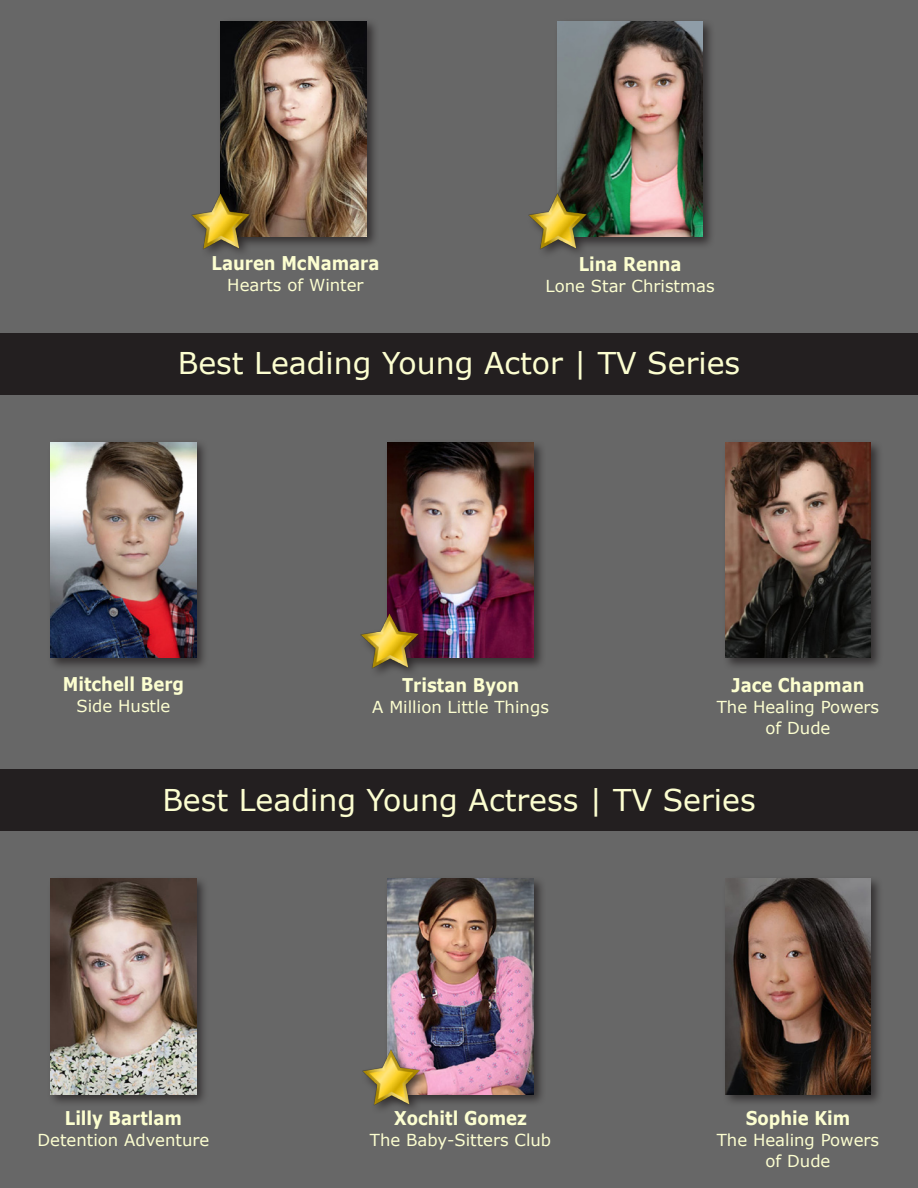
<style>
.page{position:relative;width:918px;height:1188px;background:#676767}
.page>*{position:absolute;margin:0;border:0;box-sizing:border-box;transform-origin:0 0}
.t1{font:30px "Verdana";color:#fcfed0}
.t2{font:700 18.9px "Verdana";color:#fcfed0;scale:.87 1}
.t3{font:16.5px/21px "Verdana";color:#fcfed0;text-align:center}
</style>
<div class="page">
<div style="left:554px;top:18px;width:162px;height:231px;background:#231f20;opacity:.75"></div>
<img style="left:557px;top:21px;width:146px;height:216px">
<div style="left:217px;top:18px;width:162px;height:232px;background:#231f20;opacity:.75"></div>
<img style="left:221px;top:21px;width:145px;height:216px">
<div style="left:384px;top:439px;width:162px;height:232px;background:#231f20;opacity:.75"></div>
<img style="left:388px;top:442px;width:145px;height:216px">
<div style="left:722px;top:439px;width:162px;height:232px;background:#231f20;opacity:.75"></div>
<img style="left:725px;top:442px;width:146px;height:216px">
<div style="left:47px;top:439px;width:162px;height:232px;background:#231f20;opacity:.75"></div>
<img style="left:50px;top:442px;width:146px;height:216px">
<div style="left:0;top:333px;width:918px;height:61px;background:#231f20"></div>
<div style="left:384px;top:875px;width:162px;height:232px;background:#231f20;opacity:.75"></div>
<img style="left:388px;top:879px;width:145px;height:215px">
<div style="left:722px;top:875px;width:162px;height:232px;background:#231f20;opacity:.75"></div>
<img style="left:725px;top:879px;width:146px;height:215px">
<div style="left:47px;top:875px;width:162px;height:232px;background:#231f20;opacity:.75"></div>
<img style="left:50px;top:879px;width:146px;height:215px">
<div style="left:0;top:769px;width:918px;height:62px;background:#231f20"></div>
<div style="left:189px;top:190px;width:70px;height:68px;background:#231f20;opacity:.75"></div>
<img style="left:189px;top:190px;width:63px;height:63px">
<div style="left:525px;top:190px;width:71px;height:68px;background:#231f20;opacity:.75"></div>
<img style="left:526px;top:190px;width:63px;height:63px">
<div style="left:357px;top:609px;width:71px;height:68px;background:#231f20;opacity:.75"></div>
<img style="left:358px;top:609px;width:63px;height:64px">
<div style="left:359px;top:1046px;width:71px;height:68px;background:#231f20;opacity:.75"></div>
<img style="left:359px;top:1046px;width:64px;height:63px">
<p class="t2" style="left:212px;top:250px;width:194px">Lauren McNamara</p>
<p class="t3" style="left:227px;top:275px;width:138px">Hearts of Winter</p>
<p class="t2" style="left:579px;top:250px;width:120px">Lina Renna</p>
<p class="t3" style="left:546px;top:275px;width:171px">Lone Star Christmas</p>
<h1 class="t1" style="left:178px;top:343px;width:564px">Best Leading Young Actor | TV Series</h1>
<p class="t2" style="left:63px;top:671px;width:141px">Mitchell Berg</p>
<p class="t3" style="left:76px;top:696px;width:96px">Side Hustle</p>
<p class="t2" style="left:402px;top:672px;width:136px">Tristan Byon</p>
<p class="t3" style="left:372px;top:696px;width:178px">A Million Little Things</p>
<p class="t2" style="left:732px;top:672px;width:154px">Jace Chapman</p>
<p class="t3" style="left:717px;top:696px;width:164px">The Healing Powers of Dude</p>
<h1 class="t1" style="left:162px;top:779px;width:595px">Best Leading Young Actress | TV Series</h1>
<p class="t2" style="left:65px;top:1105px;width:136px">Lilly Bartlam</p>
<p class="t3" style="left:38px;top:1129px;width:173px">Detention Adventure</p>
<p class="t2" style="left:394px;top:1105px;width:154px">Xochitl Gomez</p>
<p class="t3" style="left:370px;top:1130px;width:183px">The Baby-Sitters Club</p>
<p class="t2" style="left:746px;top:1105px;width:121px">Sophie Kim</p>
<p class="t3" style="left:717px;top:1130px;width:164px">The Healing Powers of Dude</p>
</div>
